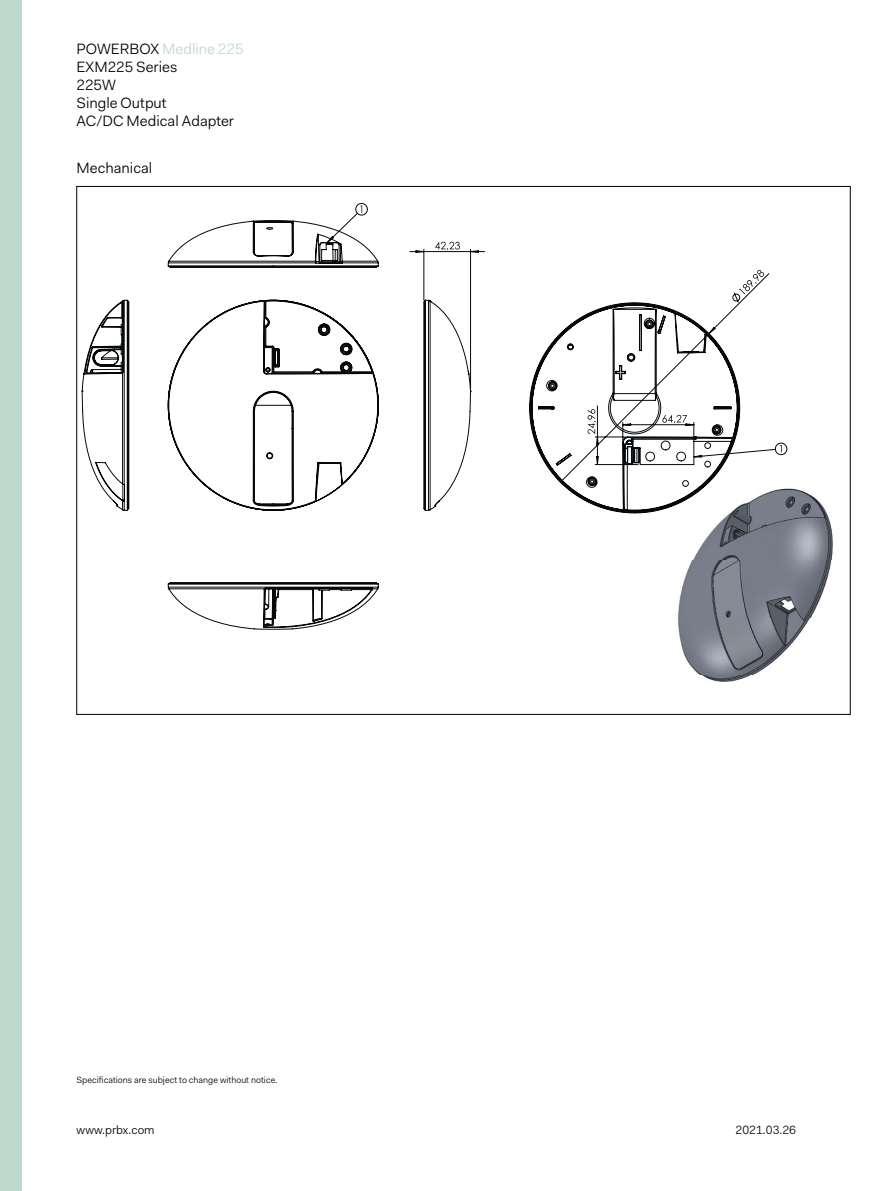
<style>
.page{position:relative;width:893px;height:1191px;background:#fff}
.page>*{position:absolute;margin:0;border:0;box-sizing:border-box;transform-origin:0 0}
.t1{font:15px/18px "Fakt Pro Blond";color:#000}
.t2{font:12px "Fakt Pro Blond";color:#000}
.t3{font:9px "Fakt Pro Blond";color:#000}
.s1{color:#bdd9cb}
</style>
<div class="page">
<img style="left:740px;top:447px;width:93px;height:233px">
<svg style="left:350px;top:213px;width:426px;height:270px"></svg>
<svg style="left:82px;top:220px;width:658px;height:462px"></svg>
<div style="left:0;top:0;width:21px;height:1191px;background:#bdd9cb"></div>
<p class="t1" style="left:77px;top:40px;width:168px">POWERBOX <span class="s1">Medline 225<br></span>EXM225 Series<br>225W<br>Single Output<br>AC/DC Medical Adapter</p>
<p class="t1" style="left:77px;top:159px;width:77px">Mechanical</p>
<p class="t3" style="left:77px;top:1073px;width:203px">Specifications are subject to change without notice.</p>
<p class="t2" style="left:77px;top:1122px;width:80px">www.prbx.com</p>
<p class="t2" style="left:736px;top:1122px;width:62px">2021.03.26</p>
</div>
